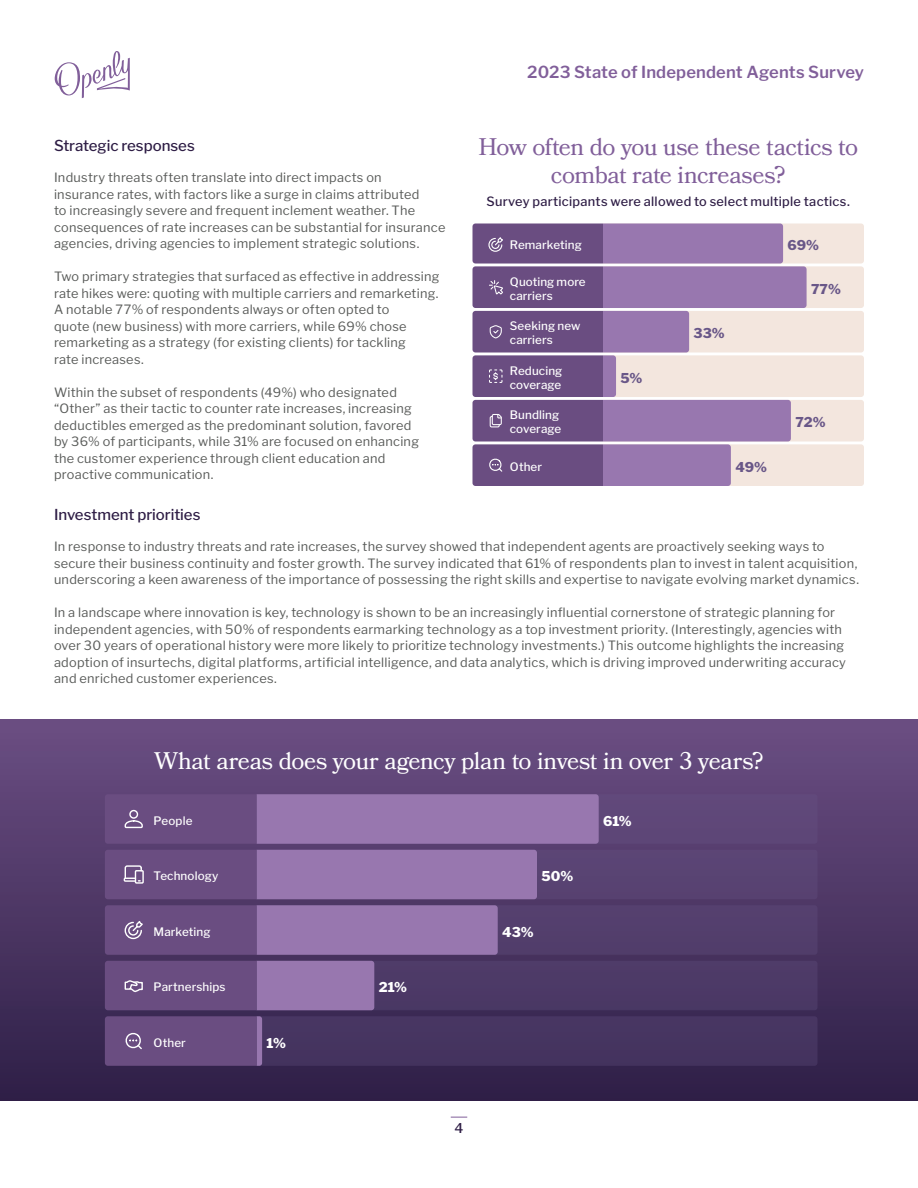
<style>
.page{position:relative;width:918px;height:1188px;background:#fff}
.page>*{position:absolute;margin:0;border:0;box-sizing:border-box;transform-origin:0 0}
.t1{font:24px/28.5px "Bookmania";letter-spacing:-.02em;color:#815f9a;text-align:center}
.t2{font:24px "Bookmania";letter-spacing:-.015em;color:#fff}
.t3{font:600 16.5px "Libre Franklin";letter-spacing:.01em;color:#815f9a}
.t4{font:500 15px "Libre Franklin";color:#2e1d45}
.t5{font:800 13.5px "Libre Franklin";letter-spacing:-.005em;color:#695788}
.t6{font:800 13.5px "Libre Franklin";letter-spacing:.005em;color:#fff}
.t7{font:500 13.5px "Libre Franklin";color:#2e1d45}
.t8{font:12.75px/16.5px "Libre Franklin";letter-spacing:.02em;color:#595b59}
.t9{font:500 12.75px "Libre Franklin";letter-spacing:.02em;color:#2e1d45}
.t10{font:500 11.7px/14.2px "Libre Franklin";letter-spacing:.01em;color:#fff}
</style>
<div class="page">
<svg style="left:55px;top:51px;width:75px;height:47px"></svg>
<svg style="left:451px;top:1117px;width:16px;height:1px"></svg>
<div style="left:0;top:720px;width:918px;height:381px;background:linear-gradient(to bottom,#6b4e83,#2f1f47)"></div>
<svg style="left:472px;top:224px;width:392px;height:262px;background:#ac94b4"></svg>
<svg style="left:105px;top:961px;width:713px;height:49px;background:#5f4878"></svg>
<svg style="left:105px;top:794px;width:713px;height:50px;background:#7c5f94"></svg>
<svg style="left:105px;top:850px;width:713px;height:49px;background:#755a8d"></svg>
<svg style="left:105px;top:1016px;width:713px;height:50px;background:#4e3a67"></svg>
<svg style="left:105px;top:905px;width:713px;height:50px;background:#6f5487"></svg>
<p class="t3" style="left:527px;top:62px;width:338px">2023 State of Independent Agents Survey</p>
<h1 class="t1" style="left:478px;top:132px;width:381px">How often do you use these tactics to combat rate increases?</h1>
<p class="t9" style="left:487px;top:194px;width:365px">Survey participants were allowed to select multiple tactics.</p>
<p class="t4" style="left:54px;top:137px;width:142px">Strategic responses</p>
<p class="t8" style="left:54px;top:170px;width:393px">Industry threats often translate into direct impacts on<br>insurance rates, with factors like a surge in claims attributed<br>to increasingly severe and frequent inclement weather. The consequences of rate increases can be substantial for insurance agencies, driving agencies to implement strategic solutions.</p>
<p class="t8" style="left:54px;top:269px;width:387px">Two primary strategies that surfaced as effective in addressing rate hikes were: quoting with multiple carriers and remarketing.<br>A notable 77% of respondents always or often opted to<br>quote (new business) with more carriers, while 69% chose remarketing as a strategy (for existing clients) for tackling<br>rate increases.</p>
<p class="t8" style="left:54px;top:384px;width:367px">Within the subset of respondents (49%) who designated “Other” as their tactic to counter rate increases, increasing deductibles emerged as the predominant solution, favored by 36% of participants, while 31% are focused on enhancing the customer experience through client education and proactive communication.</p>
<p class="t4" style="left:54px;top:506px;width:148px">Investment priorities</p>
<p class="t8" style="left:54px;top:539px;width:807px">In response to industry threats and rate increases, the survey showed that independent agents are proactively seeking ways to secure their business continuity and foster growth. The survey indicated that 61% of respondents plan to invest in talent acquisition, underscoring a keen awareness of the importance of possessing the right skills and expertise to navigate evolving market dynamics.</p>
<p class="t8" style="left:54px;top:605px;width:793px">In a landscape where innovation is key, technology is shown to be an increasingly influential cornerstone of strategic planning for independent agencies, with 50% of respondents earmarking technology as a top investment priority. (Interestingly, agencies with over 30 years of operational history were more likely to prioritize technology investments.) This outcome highlights the increasing adoption of insurtechs, digital platforms, artificial intelligence, and data analytics, which is driving improved underwriting accuracy and enriched customer experiences.</p>
<p class="t10" style="left:510px;top:238px;width:73px">Remarketing</p>
<p class="t5" style="left:788px;top:237px;width:33px">69%</p>
<p class="t5" style="left:811px;top:281px;width:31px">77%</p>
<p class="t10" style="left:510px;top:274px;width:77px">Quoting more carriers</p>
<p class="t10" style="left:510px;top:319px;width:72px">Seeking new carriers</p>
<p class="t5" style="left:694px;top:325px;width:33px">33%</p>
<p class="t10" style="left:510px;top:363px;width:54px">Reducing coverage</p>
<p class="t5" style="left:621px;top:370px;width:23px">5%</p>
<p class="t10" style="left:510px;top:408px;width:53px">Bundling coverage</p>
<p class="t10" style="left:510px;top:459px;width:34px">Other</p>
<p class="t5" style="left:735px;top:459px;width:33px">49%</p>
<p class="t5" style="left:795px;top:414px;width:32px">72%</p>
<h1 class="t2" style="left:154px;top:746px;width:611px">What areas does your agency plan to invest in over 3 years?</h1>
<p class="t10" style="left:154px;top:813px;width:40px">People</p>
<p class="t6" style="left:603px;top:813px;width:30px">61%</p>
<p class="t10" style="left:154px;top:869px;width:66px">Technology</p>
<p class="t6" style="left:542px;top:868px;width:33px">50%</p>
<p class="t10" style="left:154px;top:924px;width:58px">Marketing</p>
<p class="t6" style="left:502px;top:924px;width:33px">43%</p>
<p class="t10" style="left:154px;top:980px;width:74px">Partnerships</p>
<p class="t6" style="left:379px;top:979px;width:30px">21%</p>
<p class="t10" style="left:154px;top:1035px;width:34px">Other</p>
<p class="t6" style="left:267px;top:1035px;width:21px">1%</p>
<p class="t7" style="left:455px;top:1120px;width:10px">4</p>
</div>
